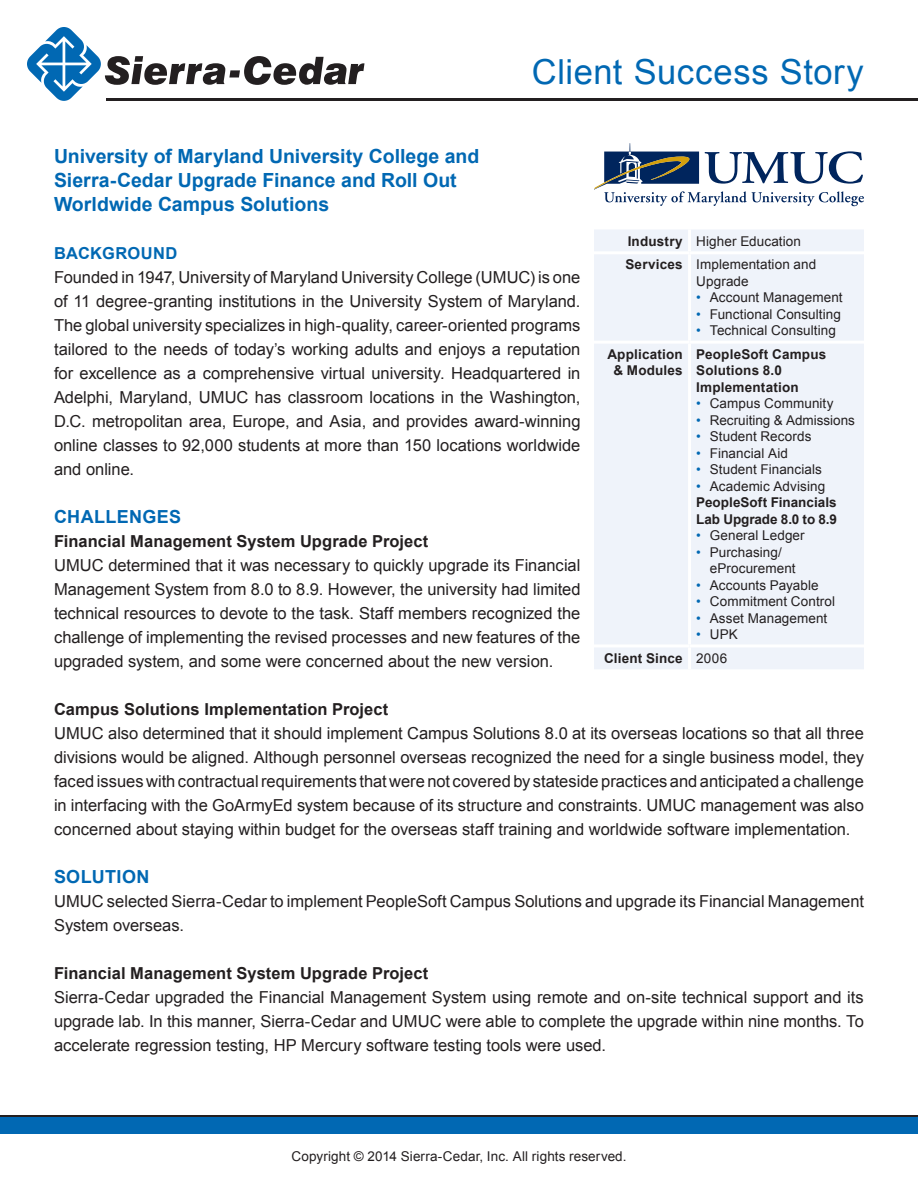
<style>
.page{position:relative;width:918px;height:1188px;background:#fff}
.page>*{position:absolute;margin:0;border:0;box-sizing:border-box;transform-origin:0 0}
.t1{font:34.5px "Arial";letter-spacing:.015em;color:#0168b3}
.t2{font:700 19.5px/24px "Arial";color:#0168b3}
.Body{font:700 18px "Arial";letter-spacing:.02em;color:#0168b3}
.Body-2{font:16.5px/24px "Arial";color:#231f20;text-align:justify}
.Body-3{font:700 16.5px "Arial";letter-spacing:.005em;color:#231f20}
.t3{font:700 16.5px "Arial";letter-spacing:.02em;color:#0168b3}
.t4{font:13.5px/16.5px "Arial";letter-spacing:.005em;color:#231f20}
.t5{font:700 13.5px/16.5px "Arial";letter-spacing:.01em;color:#231f20}
.s1{color:#0168b3}
</style>
<div class="page">
<hr style="left:0;top:1115px;width:918px;height:3px;background:#231f20">
<div style="left:0;top:1118px;width:918px;height:16px;background:#0168b3"></div>
<svg style="left:27px;top:27px;width:337px;height:74px"></svg>
<hr style="left:106px;top:98px;width:812px;height:3px;background:#231f20">
<svg style="left:594px;top:143px;width:270px;height:63px"></svg>
<div style="left:594px;top:230px;width:270px;height:439px;background:#eff3fa"></div>
<hr style="left:688px;top:230px;width:3px;height:21px;background:#fff">
<hr style="left:594px;top:251px;width:96px;height:3px;background:#fff">
<hr style="left:690px;top:251px;width:174px;height:3px;background:#fff">
<hr style="left:688px;top:254px;width:3px;height:87px;background:#fff">
<hr style="left:594px;top:341px;width:96px;height:3px;background:#fff">
<hr style="left:690px;top:341px;width:174px;height:3px;background:#fff">
<hr style="left:688px;top:344px;width:3px;height:300px;background:#fff">
<hr style="left:594px;top:644px;width:96px;height:3px;background:#fff">
<hr style="left:690px;top:644px;width:174px;height:3px;background:#fff">
<hr style="left:688px;top:647px;width:3px;height:22px;background:#fff">
<p class="t1" style="left:532px;top:49px;width:333px">Client Success Story</p>
<p class="t2" style="left:54px;top:144px;width:427px">University of Maryland University College and<br>Sierra-Cedar Upgrade Finance and Roll Out<br>Worldwide Campus Solutions</p>
<p class="t3" style="left:54px;top:242px;width:125px">BACKGROUND</p>
<p class="Body-2" style="left:54px;top:265px;width:528px">Founded in 1947, University of Maryland University College (UMUC) is one of 11 degree-granting institutions in the University System of Maryland.<br>The global university specializes in high-quality, career-oriented programs tailored to the needs of today’s working adults and enjoys a reputation for excellence as a comprehensive virtual university. Headquartered in Adelphi, Maryland, UMUC has classroom locations in the Washington, D.C. metropolitan area, Europe, and Asia, and provides award-winning online classes to 92,000 students at more than 150 locations worldwide and online.</p>
<p class="Body" style="left:54px;top:504px;width:129px">CHALLENGES</p>
<p class="Body-3" style="left:54px;top:530px;width:376px">Financial Management System Upgrade Project</p>
<p class="Body-2" style="left:54px;top:553px;width:528px">UMUC determined that it was necessary to quickly upgrade its Financial Management System from 8.0 to 8.9. However, the university had limited technical resources to devote to the task. Staff members recognized the challenge of implementing the revised processes and new features of the upgraded system, and some were concerned about the new version.</p>
<p class="Body-3" style="left:54px;top:698px;width:336px">Campus Solutions Implementation Project</p>
<p class="Body-2" style="left:54px;top:721px;width:811px">UMUC also determined that it should implement Campus Solutions 8.0 at its overseas locations so that all three divisions would be aligned. Although personnel overseas recognized the need for a single business model, they faced issues with contractual requirements that were not covered by stateside practices and anticipated a challenge in interfacing with the GoArmyEd system because of its structure and constraints. UMUC management was also concerned about staying within budget for the overseas staff training and worldwide software implementation.</p>
<p class="Body" style="left:54px;top:864px;width:97px">SOLUTION</p>
<p class="Body-2" style="left:54px;top:889px;width:811px">UMUC selected Sierra-Cedar to implement PeopleSoft Campus Solutions and upgrade its Financial Management<br>System overseas.</p>
<p class="Body-3" style="left:54px;top:962px;width:376px">Financial Management System Upgrade Project</p>
<p class="Body-2" style="left:54px;top:985px;width:811px">Sierra-Cedar upgraded the Financial Management System using remote and on-site technical support and its upgrade lab. In this manner, Sierra-Cedar and UMUC were able to complete the upgrade within nine months. To accelerate regression testing, HP Mercury software testing tools were used.</p>
<p class="t5" style="left:628px;top:233px;width:57px">Industry</p>
<p class="t4" style="left:696px;top:233px;width:106px">Higher Education</p>
<p class="t5" style="left:625px;top:257px;width:59px">Services</p>
<p class="t4" style="left:696px;top:257px;width:122px">Implementation and<br>Upgrade</p>
<p class="t4" style="left:696px;top:290px;width:148px"><span class="s1">•</span> Account Management</p>
<p class="t4" style="left:696px;top:306px;width:146px"><span class="s1">•</span> Functional Consulting</p>
<p class="t4" style="left:696px;top:323px;width:141px"><span class="s1">•</span> Technical Consulting</p>
<p class="t5" style="left:607px;top:346px;width:77px;text-align:center">Application &amp; Modules</p>
<p class="t5" style="left:696px;top:346px;width:132px">PeopleSoft Campus<br>Solutions 8.0<br>Implementation</p>
<p class="t4" style="left:696px;top:395px;width:139px"><span class="s1">•</span> Campus Community</p>
<p class="t4" style="left:696px;top:412px;width:160px"><span class="s1">•</span> Recruiting &amp; Admissions</p>
<p class="t4" style="left:696px;top:428px;width:117px"><span class="s1">•</span> Student Records</p>
<p class="t4" style="left:696px;top:445px;width:93px"><span class="s1">•</span> Financial Aid</p>
<p class="t4" style="left:696px;top:461px;width:127px"><span class="s1">•</span> Student Financials</p>
<p class="t4" style="left:696px;top:478px;width:130px"><span class="s1">•</span> Academic Advising</p>
<p class="t5" style="left:696px;top:495px;width:142px">PeopleSoft Financials<br>Lab Upgrade 8.0 to 8.9</p>
<p class="t4" style="left:696px;top:527px;width:110px"><span class="s1">•</span> General Ledger</p>
<p class="t4" style="left:710px;top:544px;width:87px;text-indent:-14px"><span class="s1">•</span> Purchasing/ eProcurement</p>
<p class="t4" style="left:696px;top:577px;width:124px"><span class="s1">•</span> Accounts Payable</p>
<p class="t4" style="left:696px;top:593px;width:140px"><span class="s1">•</span> Commitment Control</p>
<p class="t4" style="left:696px;top:610px;width:133px"><span class="s1">•</span> Asset Management</p>
<p class="t4" style="left:696px;top:626px;width:43px"><span class="s1">•</span> UPK</p>
<p class="t5" style="left:604px;top:650px;width:80px">Client Since</p>
<p class="t4" style="left:696px;top:650px;width:32px">2006</p>
<p class="t4" style="left:292px;top:1148px;width:336px">Copyright © 2014 Sierra-Cedar, Inc. All rights reserved.</p>
</div>
